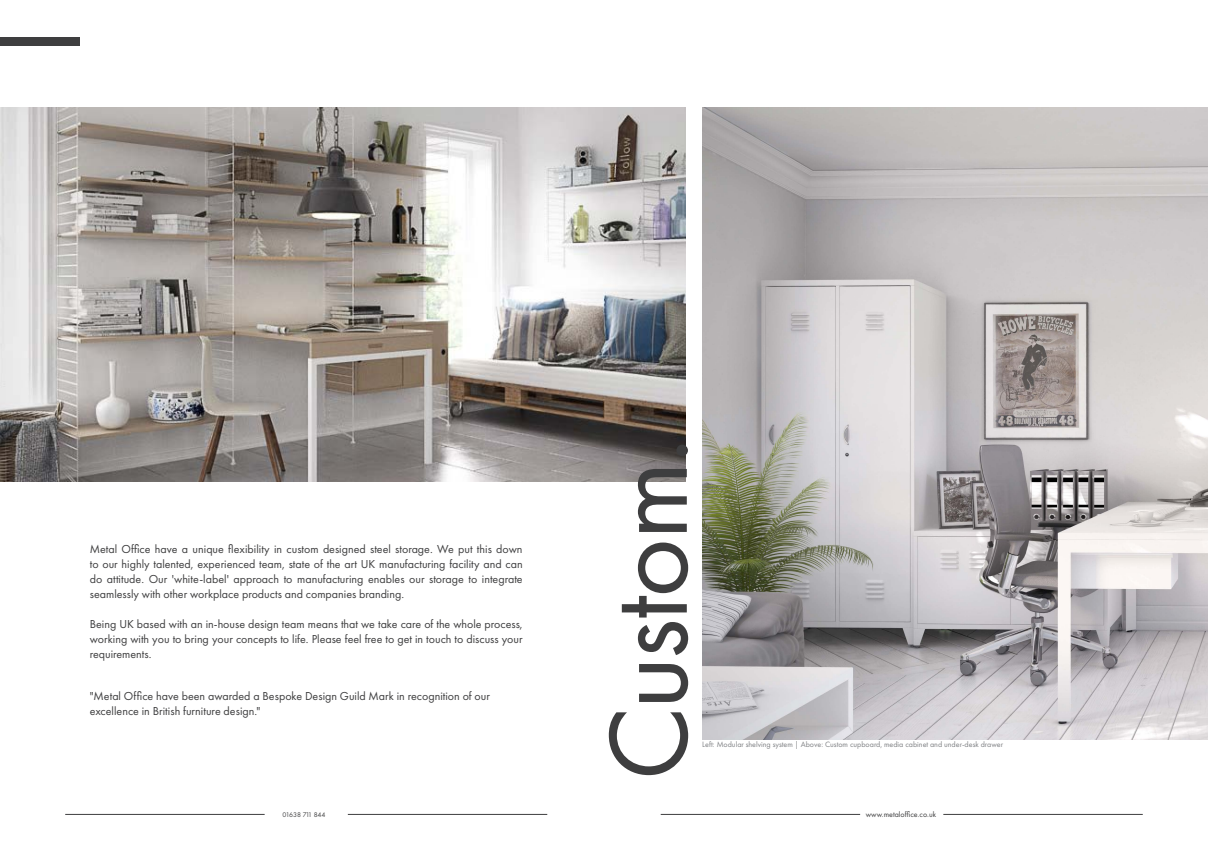
<style>
.page{position:relative;width:1208px;height:859px;background:#fff}
.page>*{position:absolute;margin:0;border:0;box-sizing:border-box;transform-origin:0 0}
.Number{font:115px "Futura PT";letter-spacing:-.02em;color:#3e3e3f}
.Body_Text_-__Justify{font:12px/15px "Futura PT";color:#3e3e3f;text-align:justify}
.Headline_-_Align_Lef{font:12px/15px "Futura PT";color:#3e3e3f}
.Body_Text_-_Align_Ce{font:8px "Futura PT";color:#808285}
.t1{font:8px "Futura PT";color:#3e3e3f}
.t2{font:7px "Futura PT";letter-spacing:-.065em;color:#3e3e3f}
</style>
<div class="page">
<img style="left:0;top:108px;width:685px;height:374px">
<img style="left:702px;top:108px;width:506px;height:632px">
<div style="left:0;top:37px;width:79px;height:8px;background:#3e3e3f"></div>
<hr style="left:660px;top:814px;width:200px;height:1px;background:#3e3e3f">
<hr style="left:943px;top:814px;width:199px;height:1px;background:#3e3e3f">
<hr style="left:348px;top:814px;width:199px;height:1px;background:#3e3e3f">
<hr style="left:65px;top:814px;width:200px;height:1px;background:#3e3e3f">
<p class="Body_Text_-__Justify" style="left:90px;top:542px;width:434px">Metal Office have a unique flexibility in custom designed steel storage. We put this down to our highly talented, experienced team, state of the art UK manufacturing facility and can do attitude. Our 'white-label' approach to manufacturing enables our storage to integrate seamlessly with other workplace products and companies branding.</p>
<p class="Body_Text_-__Justify" style="left:90px;top:617px;width:434px">Being UK based with an in-house design team means that we take care of the whole process, working with you to bring your concepts to life. Please feel free to get in touch to discuss your requirements.</p>
<p class="Headline_-_Align_Lef" style="left:90px;top:688px;width:402px">"Metal Office have been awarded a Bespoke Design Guild Mark in recognition of our excellence in British furniture design."</p>
<p class="Number" style="left:580px;top:781px;width:345px;rotate:-90deg">Custom.</p>
<p class="Body_Text_-_Align_Ce" style="left:702px;top:740px;width:302px">Left: Modular shelving system | Above: Custom cupboard, media cabinet and under-desk drawer</p>
<p class="t2" style="left:283px;top:810px;width:44px">01638 711 844</p>
<p class="t1" style="left:866px;top:809px;width:72px">www.metaloffice.co.uk</p>
</div>
